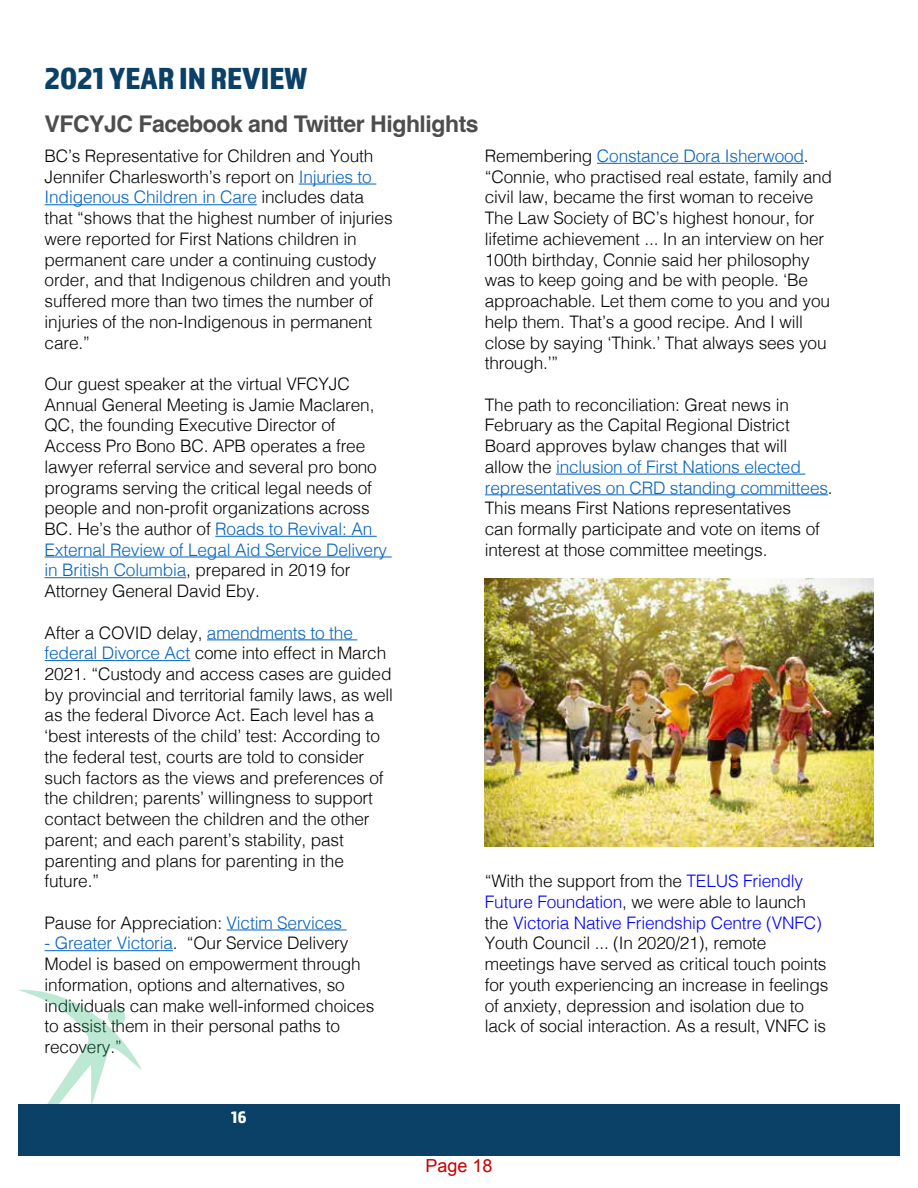
<style>
.page{position:relative;width:918px;height:1188px;background:#fff}
.page>*{position:absolute;margin:0;border:0;box-sizing:border-box;transform-origin:0 0}
.t1{font:31.65px "Almaq Refined";color:#0b4166}
.t2{font:700 22.95px "Helvetica";letter-spacing:-.02em;color:#4d4d4f}
.t3{font:18px "Arial";color:#c70000}
.t4{font:300 17.25px/20.7px "Helvetica";letter-spacing:-.01em;color:#050505}
.t5{font:17.25px "Almaq Refined";color:#fff}
.s1{color:#0563c1}
.s2{color:#00f}
</style>
<div class="page">
<hr style="left:299px;top:184px;width:77px;height:1px;background:#0563c1">
<hr style="left:45px;top:204px;width:212px;height:1px;background:#0563c1">
<hr style="left:215px;top:536px;width:162px;height:1px;background:#0563c1">
<hr style="left:45px;top:557px;width:347px;height:1px;background:#0563c1">
<hr style="left:45px;top:577px;width:141px;height:1px;background:#0563c1">
<hr style="left:207px;top:639px;width:150px;height:1px;background:#0563c1">
<hr style="left:45px;top:660px;width:145px;height:1px;background:#0563c1">
<hr style="left:227px;top:930px;width:120px;height:1px;background:#0563c1">
<hr style="left:45px;top:950px;width:128px;height:1px;background:#0563c1">
<hr style="left:597px;top:163px;width:207px;height:1px;background:#0563c1">
<hr style="left:556px;top:474px;width:249px;height:1px;background:#0563c1">
<hr style="left:485px;top:494px;width:343px;height:1px;background:#0563c1">
<img style="left:485px;top:579px;width:388px;height:268px">
<div style="left:19px;top:1104px;width:880px;height:52px;background:#0b4166"></div>
<svg style="left:19px;top:990px;width:123px;height:114px"></svg>
<div style="left:108px;top:1008px;width:18px;height:17px;background:#bde8d4;border-radius:50%"></div>
<h1 class="t1" style="left:45px;top:59px;width:264px">2021 YEAR IN REVIEW</h1>
<h2 class="t2" style="left:45px;top:110px;width:436px">VFCYJC Facebook and Twitter Highlights</h2>
<p class="t4" style="left:45px;top:144px;width:350px">BC’s Representative for Children and Youth Jennifer Charlesworth’s report on <span class="s1">Injuries to Indigenous Children in Care</span> includes data that “shows that the highest number of injuries were reported for First Nations children in permanent care under a continuing custody order, and that Indigenous children and youth suffered more than two times the number of injuries of the non-Indigenous in permanent care.”</p>
<p class="t4" style="left:45px;top:372px;width:344px">Our guest speaker at the virtual VFCYJC Annual General Meeting is Jamie Maclaren, QC, the founding Executive Director of Access Pro Bono BC. APB operates a free lawyer referral service and several pro bono programs serving the critical legal needs of people and non-profit organizations across BC. He’s the author of <span class="s1">Roads to Revival: An External Review of Legal Aid Service Delivery in British Columbia</span>, prepared in 2019 for Attorney General David Eby.</p>
<p class="t4" style="left:45px;top:621px;width:350px">After a COVID delay, <span class="s1">amendments to the federal Divorce Act</span> come into effect in March 2021. “Custody and access cases are guided by provincial and territorial family laws, as well as the federal Divorce Act. Each level has a ‘best interests of the child’ test: According to the federal test, courts are told to consider such factors as the views and preferences of the children; parents’ willingness to support contact between the children and the other parent; and each parent’s stability, past parenting and plans for parenting in the future.”</p>
<p class="t4" style="left:45px;top:911px;width:299px">Pause for Appreciation: <span class="s1">Victim Services</span></p>
<p class="t4" style="left:45px;top:932px;width:331px"><span class="s1">- Greater Victoria</span>. “Our Service Delivery Model is based on empowerment through information, options and alternatives, so individuals can make well-informed choices to assist them in their personal paths to recovery.”</p>
<p class="t4" style="left:485px;top:144px;width:349px">Remembering <span class="s1">Constance Dora Isherwood</span>. “Connie, who practised real estate, family and civil law, became the first woman to receive The Law Society of BC’s highest honour, for lifetime achievement ... In an interview on her 100th birthday, Connie said her philosophy was to keep going and be with people. ‘Be approachable. Let them come to you and you help them. That’s a good recipe. And I will close by saying ‘Think.’ That always sees you through.’”</p>
<p class="t4" style="left:485px;top:393px;width:349px">The path to reconciliation: Great news in February as the Capital Regional District Board approves bylaw changes that will<br>allow the <span class="s1">inclusion of First Nations elected representatives on CRD standing committees</span>.<br>This means First Nations representatives<br>can formally participate and vote on items of interest at those committee meetings.</p>
<p class="t4" style="left:485px;top:870px;width:345px">“With the support from the <span class="s2">TELUS Friendly Future Foundation</span>, we were able to launch the <span class="s2">Victoria Native Friendship Centre (VNFC)<br></span>Youth Council ... (In 2020/21), remote meetings have served as critical touch points for youth experiencing an increase in feelings of anxiety, depression and isolation due to lack of social interaction. As a result, VNFC is</p>
<p class="t5" style="left:231px;top:1107px;width:17px">16</p>
<p class="t3" style="left:425px;top:1154px;width:69px">Page 18</p>
</div>
